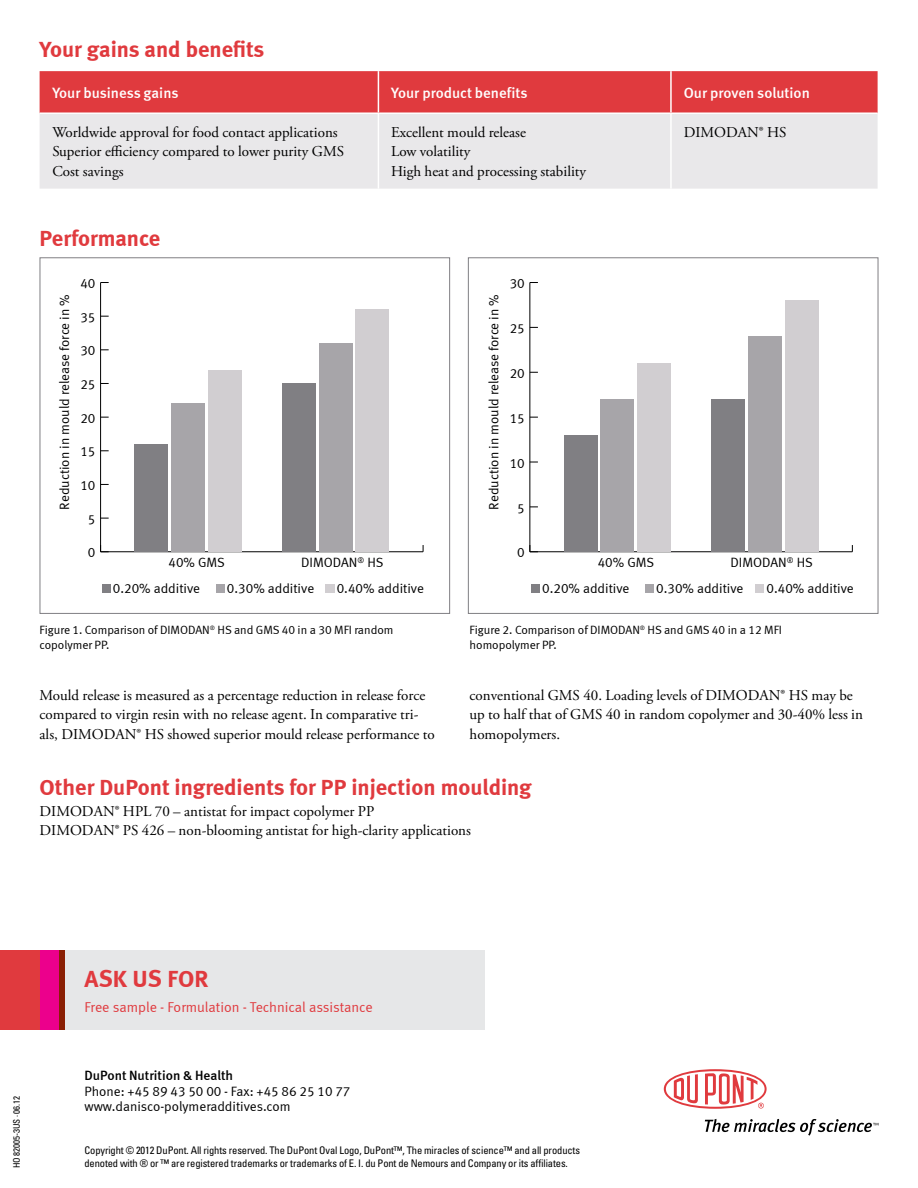
<style>
.page{position:relative;width:918px;height:1188px;background:#fff}
.page>*{position:absolute;margin:0;border:0;box-sizing:border-box;transform-origin:0 0}
.t1{font:24px "Meta Bold LF";color:#e03a3e}
.t2{font:22.5px "Meta Bold LF";color:#e03a3e}
.t3{font:15px/19.5px "Adobe Garamond Pro";color:#000}
.t4{font:15px "Meta Medium LF";color:#fff}
.t5{font:14.25px "Meta Normal LF";color:#e03a3e}
.t6{font:13.5px/15.8px "Meta Normal LF";color:#000}
.t7{font:13.5px "Meta Medium LF";color:#000}
.t8{font:12px/15px "Meta Normal LF";letter-spacing:-.005em;color:#000}
.t9{font:condensed 10.5px/13.5px "Univers LT Std";letter-spacing:-.01em;color:#000}
.t10{font:condensed 9px "Univers LT Std";letter-spacing:-.01em;color:#000}
</style>
<div class="page">
<div style="left:65px;top:950px;width:420px;height:80px;background:#e6e7e8"></div>
<div style="left:40px;top:950px;width:19px;height:80px;background:#ec008c"></div>
<div style="left:59px;top:950px;width:6px;height:80px;background:#8a1f03"></div>
<div style="left:0;top:950px;width:40px;height:80px;background:#e03a3e"></div>
<div style="left:40px;top:71px;width:838px;height:41px;background:#e03a3e"></div>
<div style="left:40px;top:114px;width:838px;height:75px;background:#e9e8ea"></div>
<hr style="left:378px;top:71px;width:1px;height:41px;background:#fff">
<hr style="left:670px;top:71px;width:2px;height:41px;background:#fff">
<hr style="left:378px;top:114px;width:1px;height:75px;background:#fff">
<hr style="left:670px;top:114px;width:2px;height:75px;background:#fff">
<svg style="left:664px;top:1069px;width:103px;height:40px"></svg>
<svg style="left:705px;top:1119px;width:173px;height:17px"></svg>
<hr style="left:101px;top:551px;width:322px;height:1px;background:#000">
<hr style="left:100px;top:283px;width:1px;height:269px;background:#000">
<svg style="left:100px;top:545px;width:9px;height:7px"></svg>
<div style="left:356px;top:309px;width:33px;height:243px;background:#d1ced1"></div>
<div style="left:319px;top:343px;width:33px;height:209px;background:#a7a5a9"></div>
<div style="left:282px;top:383px;width:33px;height:169px;background:#807f83"></div>
<div style="left:208px;top:370px;width:34px;height:182px;background:#d1ced1"></div>
<div style="left:172px;top:404px;width:33px;height:148px;background:#a7a5a9"></div>
<div style="left:135px;top:444px;width:33px;height:108px;background:#807f83"></div>
<div style="left:102px;top:584px;width:9px;height:9px;background:#807f83"></div>
<div style="left:216px;top:584px;width:9px;height:9px;background:#a7a5a9"></div>
<div style="left:325px;top:584px;width:9px;height:9px;background:#d1ced1"></div>
<div style="left:40px;top:257px;width:410px;height:357px;border:1px solid #807f83"></div>
<hr style="left:530px;top:551px;width:322px;height:1px;background:#000">
<hr style="left:529px;top:283px;width:1px;height:269px;background:#000">
<svg style="left:529px;top:545px;width:9px;height:7px"></svg>
<div style="left:785px;top:300px;width:33px;height:252px;background:#d1ced1"></div>
<div style="left:748px;top:336px;width:33px;height:216px;background:#a7a5a9"></div>
<div style="left:711px;top:399px;width:34px;height:153px;background:#807f83"></div>
<div style="left:638px;top:363px;width:33px;height:189px;background:#d1ced1"></div>
<div style="left:601px;top:399px;width:33px;height:153px;background:#a7a5a9"></div>
<div style="left:564px;top:435px;width:33px;height:117px;background:#807f83"></div>
<div style="left:531px;top:584px;width:9px;height:9px;background:#807f83"></div>
<div style="left:645px;top:584px;width:9px;height:9px;background:#a7a5a9"></div>
<div style="left:755px;top:584px;width:9px;height:9px;background:#d1ced1"></div>
<div style="left:468px;top:257px;width:410px;height:357px;border:1px solid #807f83"></div>
<h2 class="t2" style="left:40px;top:36px;width:226px">Your gains and benefits</h2>
<p class="t4" style="left:52px;top:84px;width:128px">Your business gains</p>
<p class="t4" style="left:391px;top:84px;width:138px">Your product benefits</p>
<p class="t4" style="left:684px;top:84px;width:128px">Our proven solution</p>
<p class="t3" style="left:52px;top:123px;width:293px">Worldwide approval for food contact applications<br>Superior efficiency compared to lower purity GMS<br>Cost savings</p>
<p class="t3" style="left:391px;top:123px;width:196px">Excellent mould release<br>Low volatility<br>High heat and processing stability</p>
<p class="t3" style="left:684px;top:123px;width:104px">DIMODAN® HS</p>
<h2 class="t2" style="left:40px;top:225px;width:122px">Performance</h2>
<p class="t6" style="left:57px;top:510px;width:217px;rotate:-90deg">Reduction in mould release force in %</p>
<p class="t6" style="left:80px;top:275px;width:17px">40</p>
<p class="t6" style="left:80px;top:309px;width:17px">35</p>
<p class="t6" style="left:80px;top:343px;width:17px">30</p>
<p class="t6" style="left:80px;top:376px;width:17px">25</p>
<p class="t6" style="left:80px;top:410px;width:17px">20</p>
<p class="t6" style="left:80px;top:444px;width:17px">15</p>
<p class="t6" style="left:80px;top:477px;width:17px">10</p>
<p class="t6" style="left:88px;top:511px;width:9px">5</p>
<p class="t6" style="left:88px;top:545px;width:9px">0</p>
<p class="t6" style="left:168px;top:554px;width:58px">40% GMS</p>
<p class="t6" style="left:301px;top:554px;width:84px">DIMODAN<sup>®</sup> HS</p>
<p class="t6" style="left:113px;top:580px;width:89px">0.20% additive</p>
<p class="t6" style="left:227px;top:580px;width:89px">0.30% additive</p>
<p class="t6" style="left:337px;top:580px;width:89px">0.40% additive</p>
<p class="t6" style="left:486px;top:510px;width:217px;rotate:-90deg">Reduction in mould release force in %</p>
<p class="t6" style="left:510px;top:275px;width:17px">30</p>
<p class="t6" style="left:510px;top:320px;width:17px">25</p>
<p class="t6" style="left:510px;top:365px;width:17px">20</p>
<p class="t6" style="left:510px;top:410px;width:17px">15</p>
<p class="t6" style="left:510px;top:455px;width:17px">10</p>
<p class="t6" style="left:517px;top:500px;width:9px">5</p>
<p class="t6" style="left:517px;top:545px;width:9px">0</p>
<p class="t6" style="left:598px;top:554px;width:58px">40% GMS</p>
<p class="t6" style="left:730px;top:554px;width:84px">DIMODAN<sup>®</sup> HS</p>
<p class="t6" style="left:542px;top:580px;width:89px">0.20% additive</p>
<p class="t6" style="left:656px;top:580px;width:89px">0.30% additive</p>
<p class="t6" style="left:767px;top:580px;width:89px">0.40% additive</p>
<p class="t8" style="left:40px;top:623px;width:355px">Figure 1. Comparison of DIMODAN<sup>®</sup> HS and GMS 40 in a 30 MFI random copolymer PP.</p>
<p class="t8" style="left:470px;top:623px;width:314px">Figure 2. Comparison of DIMODAN<sup>®</sup> HS and GMS 40 in a 12 MFI homopolymer PP.</p>
<p class="t3" style="left:40px;top:686px;width:397px">Mould release is measured as a percentage reduction in release force compared to virgin resin with no release agent. In comparative tri&shy;als, DIMODAN® HS showed superior mould release performance to</p>
<p class="t3" style="left:470px;top:686px;width:395px">conventional GMS 40. Loading levels of DIMODAN® HS may be up to half that of GMS 40 in random copolymer and 30-40% less in homopolymers.</p>
<h2 class="t2" style="left:40px;top:773px;width:494px">Other DuPont ingredients for PP injection moulding</h2>
<p class="t3" style="left:40px;top:802px;width:433px">DIMODAN® HPL 70 – antistat for impact copolymer PP<br>DIMODAN® PS 426 – non-blooming antistat for high-clarity applications</p>
<p class="t10" style="left:11px;top:1168px;width:74px;rotate:-90deg">HO 82005-3US ∙ 06.12</p>
<h1 class="t1" style="left:84px;top:964px;width:126px">Ask us for</h1>
<p class="t5" style="left:84px;top:999px;width:290px">Free sample - Formulation - Technical assistance</p>
<p class="t7" style="left:84px;top:1067px;width:150px">DuPont Nutrition &amp; Health</p>
<p class="t6" style="left:84px;top:1083px;width:268px">Phone: +45 89 43 50 00 - Fax: +45 86 25 10 77 www.danisco-polymeradditives.com</p>
<p class="t9" style="left:84px;top:1143px;width:497px">Copyright © 2012 DuPont. All rights reserved. The DuPont Oval Logo, DuPont™, The miracles of science™ and all products denoted with ® or ™ are registered trademarks or trademarks of E. I. du Pont de Nemours and Company or its affiliates.</p>
</div>
